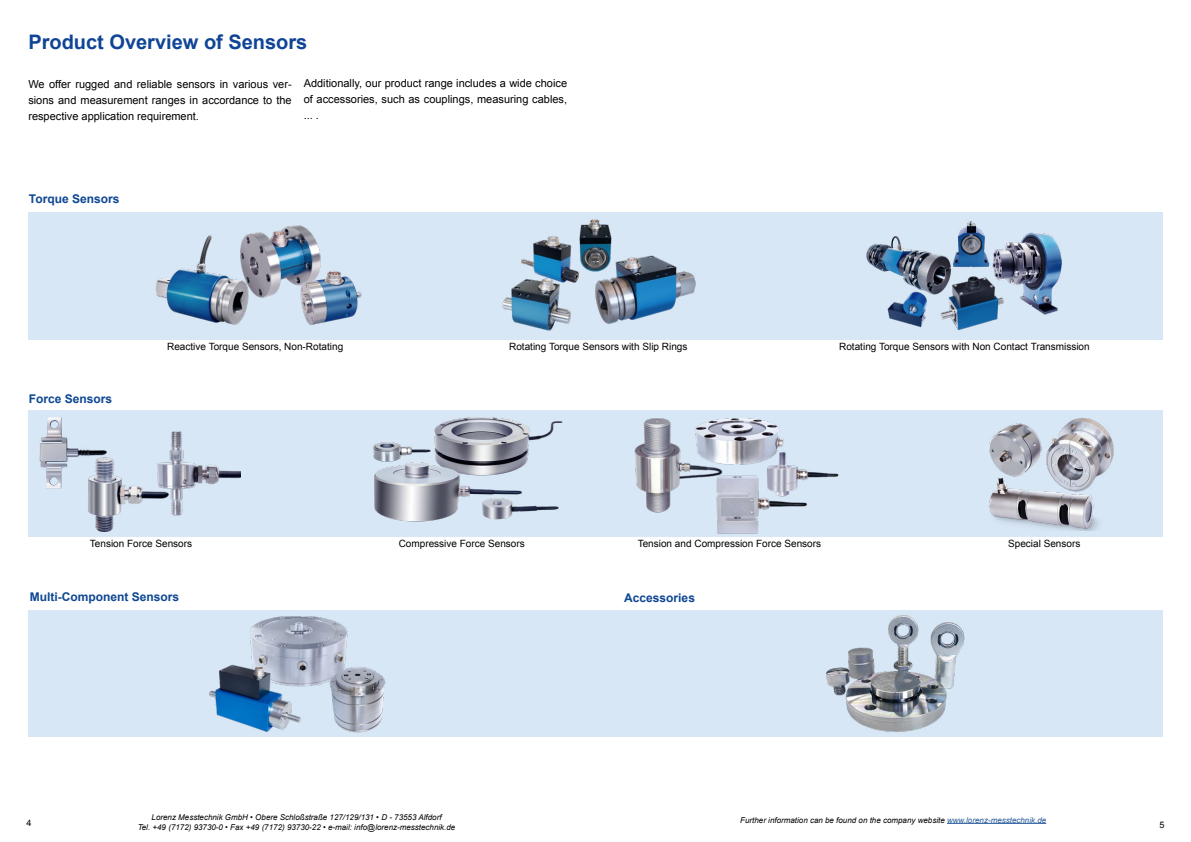
<style>
.page{position:relative;width:1191px;height:842px;background:#fff}
.page>*{position:absolute;margin:0;border:0;box-sizing:border-box;transform-origin:0 0}
.t1{font:700 20px "Arial";color:#0f4496}
.t2{font:700 12px "Arial";color:#0d4693}
.t3{font:11px/16px "Arial";color:#000;text-align:justify}
.t4{font:10px "Arial";color:#000}
.t5{font:9px "Arial";color:#000}
.t6{font:italic 8px "Arial";color:#000}
.s1{color:#275b9b}
</style>
<div class="page">
<hr style="left:947px;top:823px;width:99px;height:1px;background:#275b9b">
<div style="left:28px;top:212px;width:1134px;height:127px;background:#d8e7f6"></div>
<img style="left:155px;top:225px;width:207px;height:100px">
<img style="left:866px;top:221px;width:196px;height:110px">
<img style="left:502px;top:220px;width:193px;height:111px">
<div style="left:28px;top:410px;width:1134px;height:126px;background:#d8e7f6"></div>
<img style="left:39px;top:417px;width:201px;height:115px">
<img style="left:373px;top:417px;width:189px;height:105px">
<div style="left:28px;top:610px;width:1134px;height:126px;background:#d8e7f6"></div>
<img style="left:209px;top:616px;width:177px;height:116px">
<img style="left:826px;top:615px;width:138px;height:117px">
<img style="left:635px;top:418px;width:203px;height:116px">
<img style="left:989px;top:418px;width:125px;height:112px">
<h1 class="t1" style="left:28px;top:28px;width:280px">Product Overview of Sensors</h1>
<p class="t3" style="left:28px;top:76px;width:265px">We offer rugged and reliable sensors in various ver&shy;sions and measurement ranges in accordance to the respective application requirement.</p>
<p class="t3" style="left:304px;top:76px;width:265px">Additionally, our product range includes a wide choice of accessories, such as couplings, measuring cables, ... .</p>
<p class="t2" style="left:29px;top:191px;width:92px">Torque Sensors</p>
<p class="t2" style="left:29px;top:390px;width:85px">Force Sensors</p>
<p class="t4" style="left:167px;top:340px;width:178px">Reactive Torque Sensors, Non-Rotating</p>
<p class="t4" style="left:509px;top:340px;width:180px">Rotating Torque Sensors with Slip Rings</p>
<p class="t4" style="left:839px;top:340px;width:252px">Rotating Torque Sensors with Non Contact Transmission</p>
<p class="t4" style="left:90px;top:537px;width:104px">Tension Force Sensors</p>
<p class="t4" style="left:399px;top:537px;width:128px">Compressive Force Sensors</p>
<p class="t4" style="left:638px;top:537px;width:185px">Tension and Compression Force Sensors</p>
<p class="t4" style="left:1008px;top:537px;width:74px">Special Sensors</p>
<p class="t2" style="left:30px;top:589px;width:151px">Multi-Component Sensors</p>
<p class="t2" style="left:624px;top:589px;width:72px">Accessories</p>
<p class="t6" style="left:152px;top:812px;width:291px">Lorenz Messtechnik GmbH • Obere Schloßstraße 127/129/131 • D - 73553 Alfdorf</p>
<p class="t6" style="left:740px;top:814px;width:307px">Further information can be found on the company website <span class="s1">www.lorenz-messtechnik.de</span></p>
<p class="t6" style="left:138px;top:822px;width:319px">Tel. +49 (7172) 93730-0 • Fax +49 (7172) 93730-22 • e-mail: info@lorenz-messtechnik.de</p>
<p class="t5" style="left:27px;top:817px;width:7px">4</p>
<p class="t5" style="left:1159px;top:819px;width:7px">5</p>
</div>
